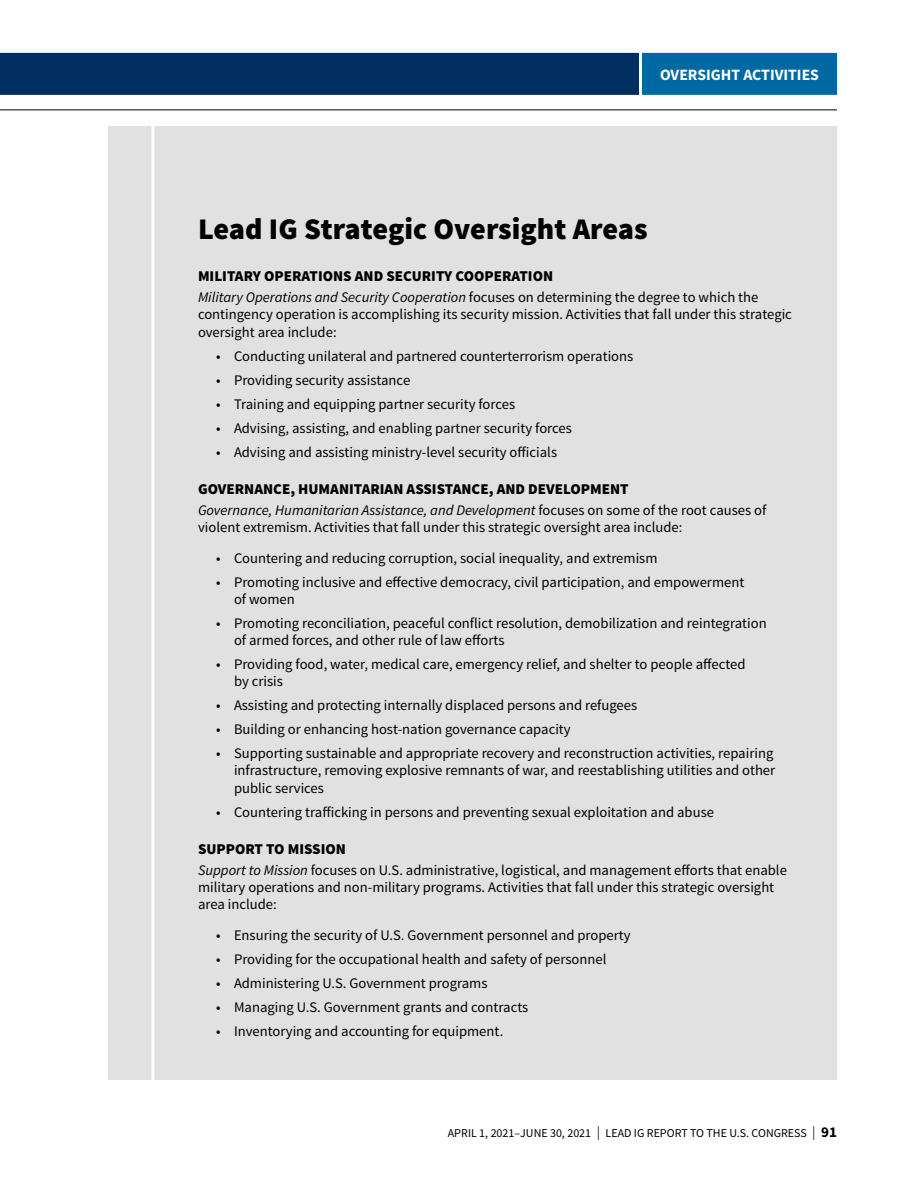
<style>
.page{position:relative;width:918px;height:1188px;background:#fff}
.page>*{position:absolute;margin:0;border:0;box-sizing:border-box;transform-origin:0 0}
.Sidebar_headline{font:900 30px "Source Sans Pro";color:#000}
.t1{font:700 15.75px "Source Sans Pro";color:#fff}
.Sidebar_Subhead{font:900 15px "Source Sans Pro";color:#000}
.Sidebar_Body_Text{font:14.7px/17.2px "Source Sans Pro";color:#000}
.t2{font:12px "Source Sans Pro";color:#000}
.s1{font-style:italic}
.s2{font-weight:200;font-size:21px}
.s3{font-weight:700;font-size:15px}
</style>
<div class="page">
<hr style="left:0;top:110px;width:837px;height:1px;background:#000">
<div style="left:0;top:53px;width:639px;height:42px;background:#002d62"></div>
<div style="left:642px;top:53px;width:195px;height:42px;background:#0069a3"></div>
<div style="left:108px;top:126px;width:729px;height:954px;background:#e2e1e1"></div>
<hr style="left:152px;top:126px;width:2px;height:954px;background:#fff">
<p class="t1" style="left:660px;top:64px;width:160px">OVERSIGHT ACTIVITIES</p>
<p class="Sidebar_headline" style="left:198px;top:209px;width:451px">Lead IG Strategic Oversight Areas</p>
<p class="Sidebar_Subhead" style="left:198px;top:266px;width:357px">MILITARY OPERATIONS AND SECURITY COOPERATION</p>
<p class="Sidebar_Body_Text" style="left:198px;top:289px;width:595px"><span class="s1">Military Operations and Security Cooperation</span> focuses on determining the degree to which the contingency operation is accomplishing its security mission. Activities that fall under this strategic oversight area include:</p>
<p class="Sidebar_Body_Text" style="left:216px;top:348px;width:419px">• Conducting unilateral and partnered counterterrorism operations</p>
<p class="Sidebar_Body_Text" style="left:216px;top:372px;width:196px">• Providing security assistance</p>
<p class="Sidebar_Body_Text" style="left:216px;top:396px;width:301px">• Training and equipping partner security forces</p>
<p class="Sidebar_Body_Text" style="left:216px;top:420px;width:357px">• Advising, assisting, and enabling partner security forces</p>
<p class="Sidebar_Body_Text" style="left:216px;top:444px;width:343px">• Advising and assisting ministry-level security officials</p>
<p class="Sidebar_Subhead" style="left:198px;top:479px;width:432px">GOVERNANCE, HUMANITARIAN ASSISTANCE, AND DEVELOPMENT</p>
<p class="Sidebar_Body_Text" style="left:198px;top:501px;width:570px"><span class="s1">Governance, Humanitarian Assistance, and Development</span> focuses on some of the root causes of violent extremism. Activities that fall under this strategic oversight area include:</p>
<p class="Sidebar_Body_Text" style="left:216px;top:549px;width:443px">• Countering and reducing corruption, social inequality, and extremism</p>
<p class="Sidebar_Body_Text" style="left:234px;top:573px;width:512px;text-indent:-18px">• Promoting inclusive and effective democracy, civil participation, and empowerment of women</p>
<p class="Sidebar_Body_Text" style="left:234px;top:615px;width:534px;text-indent:-18px">• Promoting reconciliation, peaceful conflict resolution, demobilization and reintegration of armed forces, and other rule of law efforts</p>
<p class="Sidebar_Body_Text" style="left:234px;top:656px;width:513px;text-indent:-18px">• Providing food, water, medical care, emergency relief, and shelter to people affected by crisis</p>
<p class="Sidebar_Body_Text" style="left:216px;top:697px;width:423px">• Assisting and protecting internally displaced persons and refugees</p>
<p class="Sidebar_Body_Text" style="left:216px;top:721px;width:356px">• Building or enhancing host-nation governance capacity</p>
<p class="Sidebar_Body_Text" style="left:234px;top:745px;width:543px;text-indent:-18px">• Supporting sustainable and appropriate recovery and reconstruction activities, repairing infrastructure, removing explosive remnants of war, and reestablishing utilities and other public services</p>
<p class="Sidebar_Body_Text" style="left:216px;top:804px;width:500px">• Countering trafficking in persons and preventing sexual exploitation and abuse</p>
<p class="Sidebar_Subhead" style="left:198px;top:839px;width:149px">SUPPORT TO MISSION</p>
<p class="Sidebar_Body_Text" style="left:198px;top:861px;width:590px"><span class="s1">Support to Mission</span> focuses on U.S. administrative, logistical, and management efforts that enable military operations and non-military programs. Activities that fall under this strategic oversight area include:</p>
<p class="Sidebar_Body_Text" style="left:216px;top:927px;width:416px">• Ensuring the security of U.S. Government personnel and property</p>
<p class="Sidebar_Body_Text" style="left:216px;top:951px;width:392px">• Providing for the occupational health and safety of personnel</p>
<p class="Sidebar_Body_Text" style="left:216px;top:975px;width:273px">• Administering U.S. Government programs</p>
<p class="Sidebar_Body_Text" style="left:216px;top:999px;width:314px">• Managing U.S. Government grants and contracts</p>
<p class="Sidebar_Body_Text" style="left:216px;top:1023px;width:289px">• Inventorying and accounting for equipment.</p>
<p class="t2" style="left:448px;top:1125px;width:391px">APRIL 1, 2021–JUNE 30, 2021 <span class="s2">I</span> LEAD IG REPORT TO THE U.S. CONGRESS <span class="s2">I</span> <span class="s3">91</span></p>
</div>
